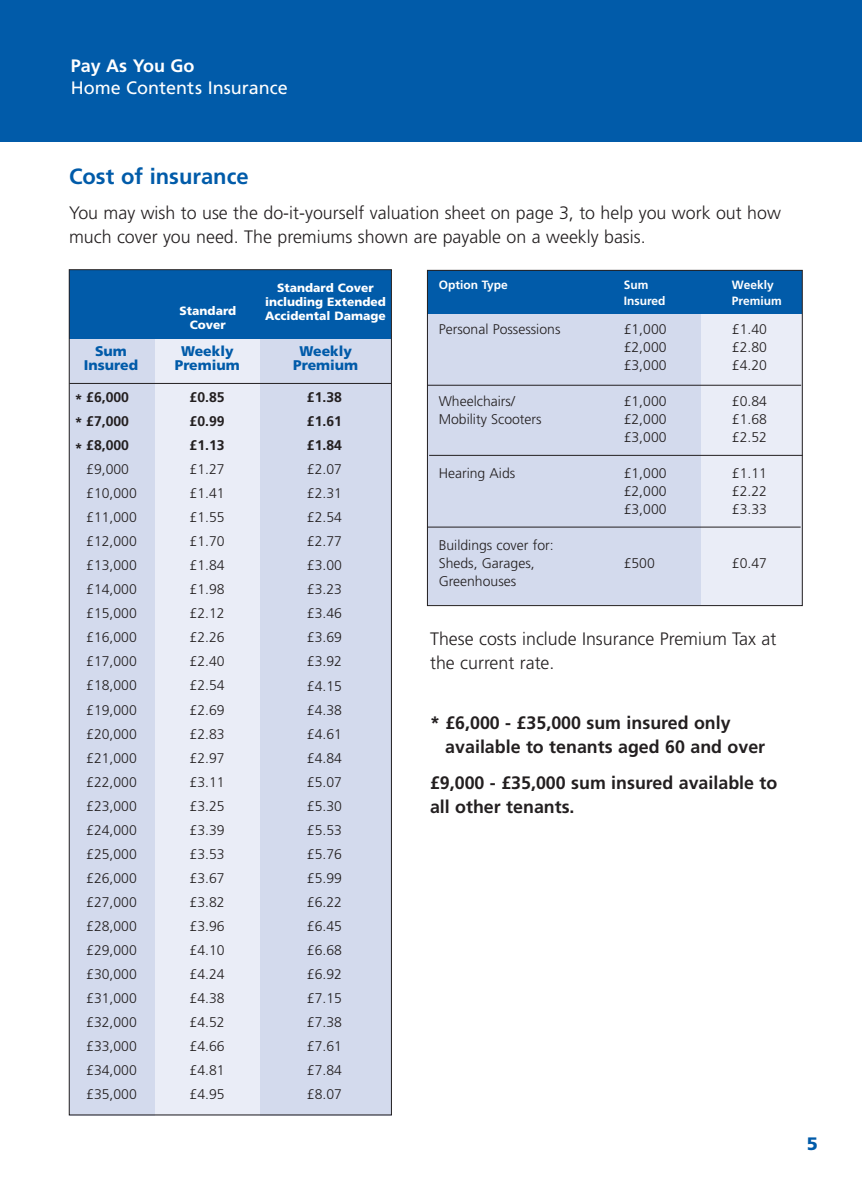
<style>
.page{position:relative;width:862px;height:1191px;background:#fff}
.page>*{position:absolute;margin:0;border:0;box-sizing:border-box;transform-origin:0 0}
.t1{font:700 22px "Frutiger";color:#015ba9}
.t2{font:300 18px/24px "Frutiger";color:#231f20}
.t3{font:700 18px/24px "Frutiger";color:#231f20}
.t4{font:18px "Frutiger";color:#fff}
.t5{font:700 18px "Frutiger";color:#fff}
.t6{font:900 18px "Frutiger";color:#015ba9}
.t7{font:300 14px/18px "Frutiger";color:#231f20}
.t8{font:700 14px "Frutiger";color:#231f20}
.t9{font:900 14px/14px "Frutiger";color:#015ba9;text-align:center}
.t10{font:900 12px/14px "Frutiger";color:#fff;text-align:center}
.t11{font:700 12px "Frutiger";color:#fff}
</style>
<div class="page">
<div style="left:0;top:0;width:862px;height:142px;background:#015ba9"></div>
<div style="left:69px;top:334px;width:322px;height:781px;background:#d3daed"></div>
<div style="left:155px;top:339px;width:104px;height:776px;background:#eaedf7"></div>
<hr style="left:69px;top:383px;width:322px;height:1px;background:#231f20">
<div style="left:69px;top:270px;width:322px;height:69px;background:#015ba9"></div>
<div style="left:427px;top:305px;width:286px;height:299px;background:#d3daed"></div>
<div style="left:701px;top:271px;width:101px;height:334px;background:#eaedf7"></div>
<div style="left:427px;top:270px;width:375px;height:44px;background:#015ba9"></div>
<hr style="left:427px;top:385px;width:374px;height:1px;background:#231f20">
<hr style="left:429px;top:455px;width:373px;height:1px;background:#231f20">
<hr style="left:427px;top:526px;width:373px;height:1px;background:#231f20">
<div style="left:427px;top:270px;width:376px;height:336px;border:1px solid #231f20"></div>
<p class="t5" style="left:71px;top:59px;width:125px">Pay As You Go</p>
<p class="t4" style="left:71px;top:81px;width:219px">Home Contents Insurance</p>
<h1 class="t1" style="left:69px;top:167px;width:181px">Cost of insurance</h1>
<p class="t2" style="left:69px;top:203px;width:713px">You may wish to use the do-it-yourself valuation sheet on page 3, to help you work out how much cover you need. The premiums shown are payable on a weekly basis.</p>
<p class="t9" style="left:84px;top:345px;width:56px">Sum<br>Insured</p>
<p class="t10" style="left:180px;top:304px;width:58px">Standard<br>Cover</p>
<p class="t10" style="left:265px;top:282px;width:122px">Standard Cover including Extended<br>Accidental Damage</p>
<p class="t9" style="left:175px;top:345px;width:67px">Weekly<br>Premium</p>
<p class="t9" style="left:293px;top:345px;width:67px">Weekly<br>Premium</p>
<p class="t8" style="left:86px;top:392px;width:44px">£6,000</p>
<p class="t8" style="left:190px;top:392px;width:37px">£0.85</p>
<p class="t8" style="left:307px;top:392px;width:37px">£1.38</p>
<p class="t8" style="left:75px;top:416px;width:56px">* £7,000</p>
<p class="t8" style="left:190px;top:416px;width:37px">£0.99</p>
<p class="t8" style="left:307px;top:416px;width:37px">£1.61</p>
<p class="t8" style="left:86px;top:440px;width:44px">£8,000</p>
<p class="t8" style="left:190px;top:440px;width:37px">£1.13</p>
<p class="t8" style="left:307px;top:440px;width:37px">£1.84</p>
<p class="t7" style="left:86px;top:461px;width:44px">£9,000</p>
<p class="t7" style="left:190px;top:461px;width:37px">£1.27</p>
<p class="t7" style="left:307px;top:461px;width:37px">£2.07</p>
<p class="t7" style="left:86px;top:485px;width:52px">£10,000</p>
<p class="t7" style="left:190px;top:485px;width:37px">£1.41</p>
<p class="t7" style="left:307px;top:485px;width:37px">£2.31</p>
<p class="t7" style="left:86px;top:509px;width:52px">£11,000</p>
<p class="t7" style="left:190px;top:509px;width:37px">£1.55</p>
<p class="t7" style="left:307px;top:509px;width:37px">£2.54</p>
<p class="t7" style="left:86px;top:533px;width:52px">£12,000</p>
<p class="t7" style="left:190px;top:533px;width:37px">£1.70</p>
<p class="t7" style="left:307px;top:533px;width:37px">£2.77</p>
<p class="t7" style="left:86px;top:557px;width:52px">£13,000</p>
<p class="t7" style="left:190px;top:557px;width:37px">£1.84</p>
<p class="t7" style="left:307px;top:557px;width:37px">£3.00</p>
<p class="t7" style="left:86px;top:581px;width:52px">£14,000</p>
<p class="t7" style="left:190px;top:581px;width:37px">£1.98</p>
<p class="t7" style="left:307px;top:581px;width:37px">£3.23</p>
<p class="t7" style="left:86px;top:605px;width:52px">£15,000</p>
<p class="t7" style="left:190px;top:605px;width:37px">£2.12</p>
<p class="t7" style="left:307px;top:605px;width:37px">£3.46</p>
<p class="t7" style="left:86px;top:629px;width:52px">£16,000</p>
<p class="t7" style="left:190px;top:629px;width:37px">£2.26</p>
<p class="t7" style="left:307px;top:629px;width:37px">£3.69</p>
<p class="t7" style="left:86px;top:653px;width:52px">£17,000</p>
<p class="t7" style="left:190px;top:653px;width:37px">£2.40</p>
<p class="t7" style="left:307px;top:653px;width:37px">£3.92</p>
<p class="t7" style="left:86px;top:677px;width:52px">£18,000</p>
<p class="t7" style="left:190px;top:677px;width:37px">£2.54</p>
<p class="t7" style="left:307px;top:677px;width:37px">£4.15</p>
<p class="t7" style="left:86px;top:701px;width:52px">£19,000</p>
<p class="t7" style="left:190px;top:701px;width:37px">£2.69</p>
<p class="t7" style="left:307px;top:701px;width:37px">£4.38</p>
<p class="t7" style="left:86px;top:725px;width:52px">£20,000</p>
<p class="t7" style="left:190px;top:725px;width:37px">£2.83</p>
<p class="t7" style="left:307px;top:725px;width:37px">£4.61</p>
<p class="t7" style="left:86px;top:749px;width:52px">£21,000</p>
<p class="t7" style="left:190px;top:749px;width:37px">£2.97</p>
<p class="t7" style="left:307px;top:749px;width:37px">£4.84</p>
<p class="t7" style="left:86px;top:773px;width:52px">£22,000</p>
<p class="t7" style="left:190px;top:773px;width:37px">£3.11</p>
<p class="t7" style="left:307px;top:773px;width:37px">£5.07</p>
<p class="t7" style="left:86px;top:797px;width:52px">£23,000</p>
<p class="t7" style="left:190px;top:797px;width:37px">£3.25</p>
<p class="t7" style="left:307px;top:797px;width:37px">£5.30</p>
<p class="t7" style="left:86px;top:821px;width:52px">£24,000</p>
<p class="t7" style="left:190px;top:821px;width:37px">£3.39</p>
<p class="t7" style="left:307px;top:821px;width:37px">£5.53</p>
<p class="t7" style="left:86px;top:845px;width:52px">£25,000</p>
<p class="t7" style="left:190px;top:845px;width:37px">£3.53</p>
<p class="t7" style="left:307px;top:845px;width:37px">£5.76</p>
<p class="t7" style="left:86px;top:869px;width:52px">£26,000</p>
<p class="t7" style="left:190px;top:869px;width:37px">£3.67</p>
<p class="t7" style="left:307px;top:869px;width:37px">£5.99</p>
<p class="t7" style="left:86px;top:893px;width:52px">£27,000</p>
<p class="t7" style="left:190px;top:893px;width:37px">£3.82</p>
<p class="t7" style="left:307px;top:893px;width:37px">£6.22</p>
<p class="t7" style="left:86px;top:917px;width:52px">£28,000</p>
<p class="t7" style="left:190px;top:917px;width:37px">£3.96</p>
<p class="t7" style="left:307px;top:917px;width:37px">£6.45</p>
<p class="t7" style="left:86px;top:941px;width:52px">£29,000</p>
<p class="t7" style="left:190px;top:941px;width:37px">£4.10</p>
<p class="t7" style="left:307px;top:941px;width:37px">£6.68</p>
<p class="t7" style="left:86px;top:965px;width:52px">£30,000</p>
<p class="t7" style="left:190px;top:965px;width:37px">£4.24</p>
<p class="t7" style="left:307px;top:965px;width:37px">£6.92</p>
<p class="t7" style="left:86px;top:989px;width:52px">£31,000</p>
<p class="t7" style="left:190px;top:989px;width:37px">£4.38</p>
<p class="t7" style="left:307px;top:989px;width:37px">£7.15</p>
<p class="t7" style="left:86px;top:1013px;width:52px">£32,000</p>
<p class="t7" style="left:190px;top:1013px;width:37px">£4.52</p>
<p class="t7" style="left:307px;top:1013px;width:37px">£7.38</p>
<p class="t7" style="left:86px;top:1037px;width:52px">£33,000</p>
<p class="t7" style="left:190px;top:1037px;width:37px">£4.66</p>
<p class="t7" style="left:307px;top:1037px;width:37px">£7.61</p>
<p class="t7" style="left:86px;top:1061px;width:52px">£34,000</p>
<p class="t7" style="left:190px;top:1061px;width:37px">£4.81</p>
<p class="t7" style="left:307px;top:1061px;width:37px">£7.84</p>
<p class="t7" style="left:86px;top:1085px;width:52px">£35,000</p>
<p class="t7" style="left:190px;top:1085px;width:37px">£4.95</p>
<p class="t7" style="left:307px;top:1085px;width:37px">£8.07</p>
<p class="t8" style="left:75px;top:393px;width:9px">*</p>
<p class="t8" style="left:75px;top:442px;width:9px">*</p>
<p class="t11" style="left:439px;top:280px;width:71px">Option Type</p>
<p class="t11" style="left:624px;top:280px;width:26px">Sum</p>
<p class="t11" style="left:732px;top:280px;width:43px">Weekly</p>
<p class="t11" style="left:624px;top:296px;width:43px">Insured</p>
<p class="t11" style="left:732px;top:296px;width:51px">Premium</p>
<p class="t7" style="left:439px;top:321px;width:123px">Personal Possessions</p>
<p class="t7" style="left:624px;top:321px;width:44px">£1,000</p>
<p class="t7" style="left:732px;top:321px;width:37px">£1.40</p>
<p class="t7" style="left:624px;top:339px;width:44px">£2,000</p>
<p class="t7" style="left:732px;top:339px;width:37px">£2.80</p>
<p class="t7" style="left:624px;top:357px;width:44px">£3,000</p>
<p class="t7" style="left:732px;top:357px;width:37px">£4.20</p>
<p class="t7" style="left:439px;top:393px;width:78px">Wheelchairs/</p>
<p class="t7" style="left:624px;top:393px;width:44px">£1,000</p>
<p class="t7" style="left:732px;top:393px;width:37px">£0.84</p>
<p class="t7" style="left:439px;top:411px;width:105px">Mobility Scooters</p>
<p class="t7" style="left:624px;top:411px;width:44px">£2,000</p>
<p class="t7" style="left:732px;top:411px;width:37px">£1.68</p>
<p class="t7" style="left:624px;top:429px;width:44px">£3,000</p>
<p class="t7" style="left:732px;top:429px;width:37px">£2.52</p>
<p class="t7" style="left:439px;top:465px;width:78px">Hearing Aids</p>
<p class="t7" style="left:624px;top:465px;width:44px">£1,000</p>
<p class="t7" style="left:732px;top:465px;width:37px">£1.11</p>
<p class="t7" style="left:624px;top:483px;width:44px">£2,000</p>
<p class="t7" style="left:732px;top:483px;width:37px">£2.22</p>
<p class="t7" style="left:624px;top:501px;width:44px">£3,000</p>
<p class="t7" style="left:732px;top:501px;width:37px">£3.33</p>
<p class="t7" style="left:439px;top:537px;width:117px">Buildings cover for:<br>Sheds, Garages,</p>
<p class="t7" style="left:624px;top:555px;width:33px">£500</p>
<p class="t7" style="left:732px;top:555px;width:37px">£0.47</p>
<p class="t7" style="left:439px;top:573px;width:79px">Greenhouses</p>
<p class="t2" style="left:430px;top:628px;width:348px">These costs include Insurance Premium Tax at the current rate.</p>
<p class="t3" style="left:445px;top:712px;width:321px;text-indent:-15px">* £6,000 - £35,000 sum insured only available to tenants aged 60 and over</p>
<p class="t3" style="left:430px;top:772px;width:349px">£9,000 - £35,000 sum insured available to all other tenants.</p>
<p class="t6" style="left:806px;top:1136px;width:13px">5</p>
</div>
